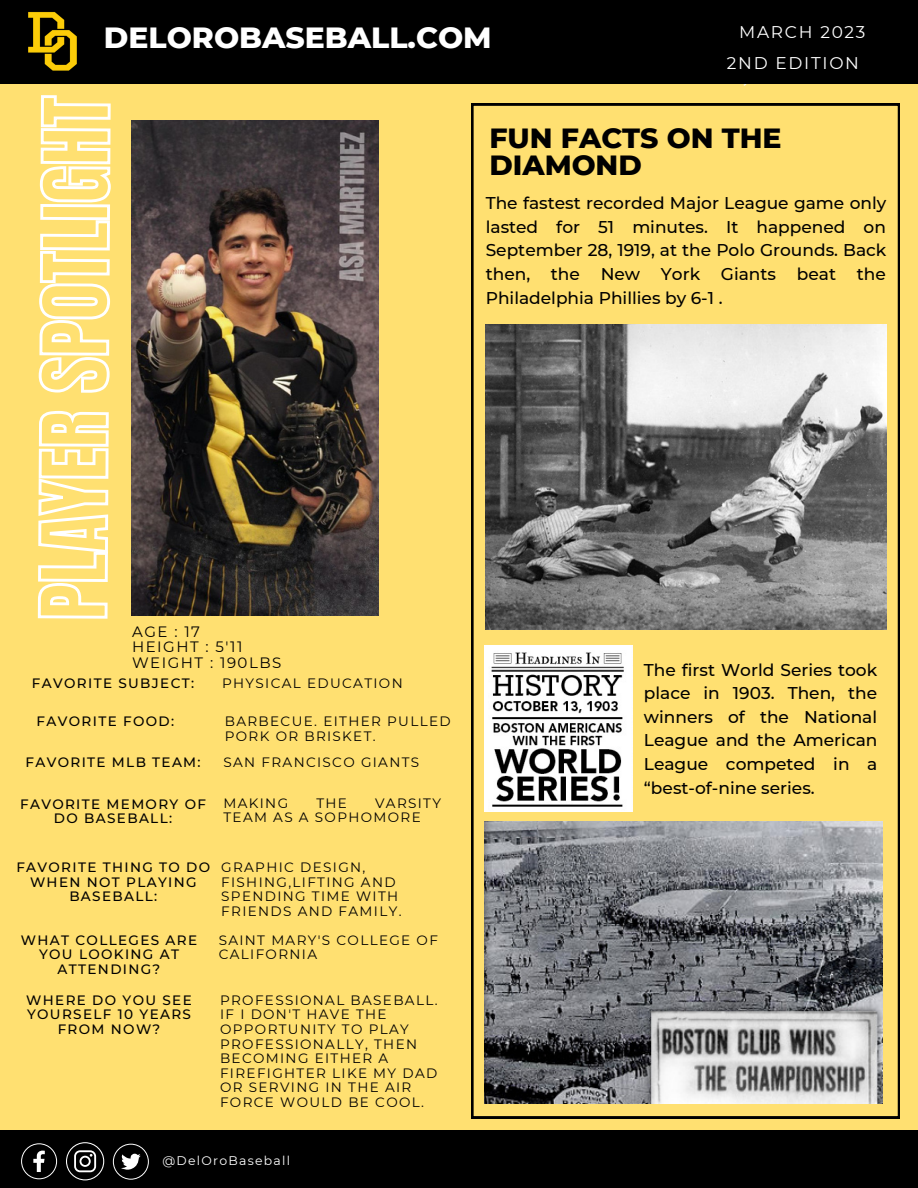
<style>
.page{position:relative;width:918px;height:1188px;background:#ffe071}
.page>*{position:absolute;margin:0;border:0;box-sizing:border-box;transform-origin:0 0}
.t1{font:800 29.85px "Montserrat";color:#fff}
.t2{font:800 28.35px/27px "Montserrat";color:#000}
.t3{font:500 16.95px/23.7px "Montserrat";color:#000;text-align:justify}
.t4{font:16.95px "Montserrat";letter-spacing:.1em;color:#fff}
.t5{font:15px/15.8px "Montserrat";letter-spacing:.1em;color:#000}
.t6{font:13.65px/14.7px "Montserrat";letter-spacing:.1em;color:#000}
.t7{font:500 13.65px/14.7px "Montserrat";letter-spacing:.1em;color:#000;text-align:center}
.t8{font:12.45px "Montserrat";letter-spacing:.1em;color:#fff}
</style>
<div class="page">
<div style="left:0;top:1130px;width:918px;height:58px;background:#000"></div>
<div style="left:0;top:0;width:918px;height:84px;background:#000"></div>
<svg style="left:21px;top:1143px;width:36px;height:36px"></svg>
<svg style="left:113px;top:1144px;width:36px;height:36px"></svg>
<svg style="left:66px;top:1142px;width:38px;height:38px"></svg>
<img style="left:28px;top:11px;width:49px;height:60px">
<img style="left:131px;top:120px;width:248px;height:495px">
<svg style="left:37px;top:95px;width:74px;height:524px"></svg>
<svg style="left:471px;top:104px;width:429px;height:1014px"></svg>
<img style="left:485px;top:324px;width:402px;height:305px">
<img style="left:485px;top:821px;width:398px;height:283px">
<img style="left:485px;top:646px;width:147px;height:165px">
<h1 class="t1" style="left:104px;top:19px;width:389px">DELOROBASEBALL.COM</h1>
<p class="t4" style="left:739px;top:22px;width:128px">MARCH 2023</p>
<p class="t4" style="left:727px;top:52px;width:134px">2ND EDITION</p>
<h2 class="t2" style="left:489px;top:124px;width:294px">FUN FACTS ON THE<br>DIAMOND</h2>
<p class="t3" style="left:486px;top:191px;width:402px">The fastest recorded Major League game only lasted for 51 minutes. It happened on September 28, 1919, at the Polo Grounds. Back then, the New York Giants beat the Philadelphia Phillies by 6-1 .</p>
<p class="t5" style="left:132px;top:623px;width:151px">AGE : 17<br>HEIGHT : 5'11<br>WEIGHT : 190LBS</p>
<p class="t7" style="left:32px;top:676px;width:164px">FAVORITE SUBJECT:</p>
<p class="t6" style="left:222px;top:676px;width:182px">PHYSICAL EDUCATION</p>
<p class="t6" style="left:225px;top:714px;width:227px">BARBECUE. EITHER PULLED<br>PORK OR BRISKET.</p>
<p class="t6" style="left:223px;top:754px;width:197px">SAN FRANCISCO GIANTS</p>
<p class="t6" style="left:223px;top:795px;width:66px">MAKING</p>
<p class="t6" style="left:316px;top:795px;width:32px">THE</p>
<p class="t7" style="left:37px;top:714px;width:139px">FAVORITE FOOD:</p>
<p class="t7" style="left:25px;top:754px;width:177px">FAVORITE MLB TEAM:</p>
<p class="t7" style="left:20px;top:796px;width:187px">FAVORITE MEMORY OF<br>DO BASEBALL:</p>
<p class="t7" style="left:16px;top:860px;width:195px">FAVORITE THING TO DO<br>WHEN NOT PLAYING<br>BASEBALL:</p>
<p class="t7" style="left:21px;top:932px;width:178px">WHAT COLLEGES ARE<br>YOU LOOKING AT<br>ATTENDING?</p>
<p class="t6" style="left:223px;top:795px;width:219px;text-indent:152px">VARSITY<br>TEAM AS A SOPHOMORE</p>
<p class="t6" style="left:221px;top:860px;width:182px">GRAPHIC DESIGN,<br>FISHING,LIFTING AND<br>SPENDING TIME WITH<br>FRIENDS AND FAMILY.</p>
<p class="t6" style="left:219px;top:932px;width:221px">SAINT MARY'S COLLEGE OF<br>CALIFORNIA</p>
<p class="t6" style="left:220px;top:992px;width:219px">PROFESSIONAL BASEBALL.<br>IF I DON'T HAVE THE<br>OPPORTUNITY TO PLAY<br>PROFESSIONALLY, THEN<br>BECOMING EITHER A<br>FIREFIGHTER LIKE MY DAD<br>OR SERVING IN THE AIR<br>FORCE WOULD BE COOL.</p>
<p class="t7" style="left:26px;top:992px;width:167px">WHERE DO YOU SEE<br>YOURSELF 10 YEARS<br>FROM NOW?</p>
<p class="t8" style="left:163px;top:1153px;width:129px">@DelOroBaseball</p>
<p class="t3" style="left:644px;top:658px;width:235px">The first World Series took place in 1903. Then, the winners of the National League and the American League competed in a “best-of-nine series.</p>
</div>
